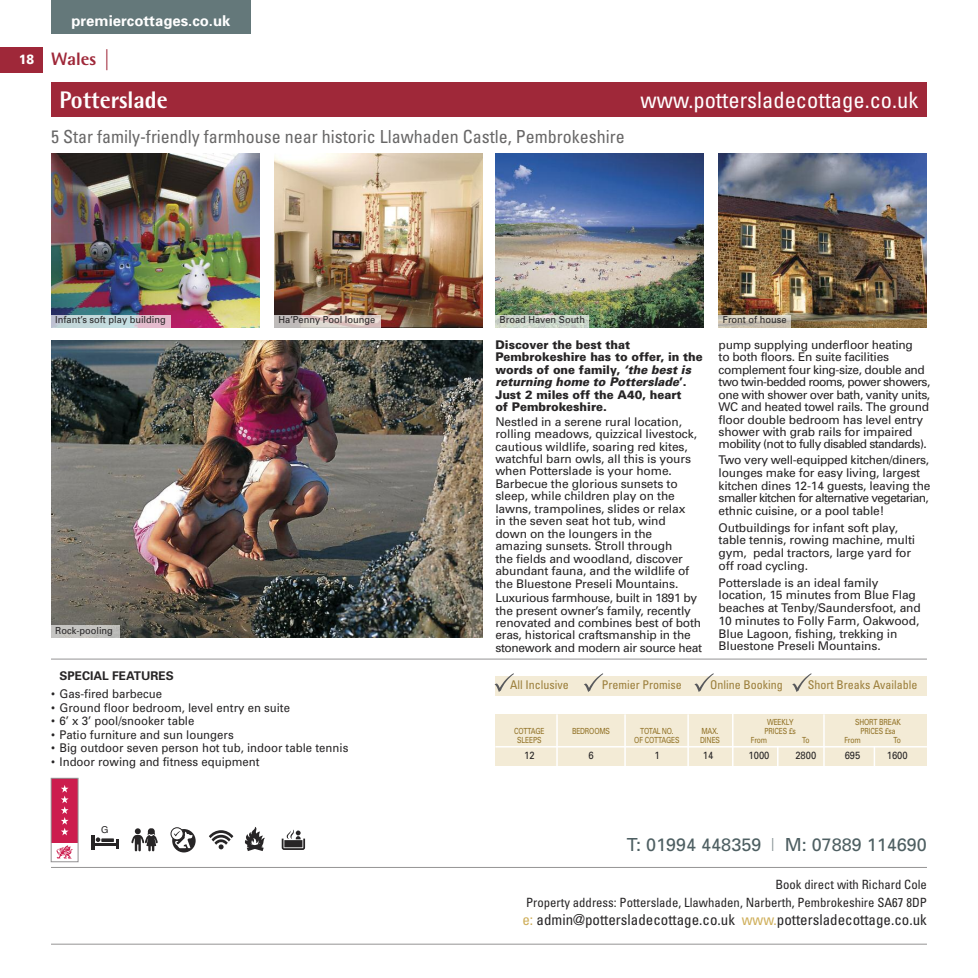
<style>
.page{position:relative;width:978px;height:978px;background:#fff}
.page>*{position:absolute;margin:0;border:0;box-sizing:border-box;transform-origin:0 0}
.t1{font:800 24px "Rotis Semi Sans";color:#fff;scale:.95 1}
.t2{font:condensed 22.5px "Univers";color:#fff}
.t3{font:condensed 18px "Univers";color:#686767}
.t4{font:18px "Univers";color:#4e5f62}
.t5{font:800 18px "Rotis Semi Sans";color:#9f2839}
.t6{font:condensed 15px "Univers";color:#272526}
.t7{font:700 14.85px "Univers";color:#fff}
.t8{font:condensed 12.75px/18px "Univers";color:#272526;text-align:right}
.t9{font:12px/12.5px "Univers";letter-spacing:-.01em;color:#272526}
.t10{font:12px "Univers";letter-spacing:-.01em;color:#272526;scale:.95 1}
.t11{font:900 12px/12.5px "Univers";color:#272526;scale:.95 1}
.t12{font:condensed 12px "Univers";color:#9b7e3a}
.t13{font:700 12px "Univers";color:#272526}
.t14{font:10.5px "Univers";color:#272526;scale:.9 1}
.t15{font:9.75px "Univers";color:#272526;scale:.95 1}
.t16{font:9.45px "Helvetica";color:#272526}
.t17{font:8.4px "Univers";letter-spacing:-.02em;color:#907024;scale:.8 1}
.s1{font-family:"Univers";font-weight:900;font-size:13.5px;color:#fff}
.s2{font-weight:300;font-size:23.4px}
.s3{font-style:italic}
.s4{font-weight:300;font-stretch:condensed;color:#838f91}
.s5{color:#cfaf5b}
</style>
<div class="page">
<div style="left:51px;top:0;width:200px;height:34px;background:#64787a"></div>
<div style="left:0;top:47px;width:43px;height:25px;background:#9f2839"></div>
<div style="left:51px;top:83px;width:876px;height:34px;background:#9f2839"></div>
<svg style="left:56px;top:845px;width:17px;height:14px"></svg>
<div style="left:51px;top:778px;width:27px;height:65px;background:#cc1d4e"></div>
<svg style="left:61px;top:785px;width:8px;height:50px"></svg>
<div style="left:51px;top:778px;width:27px;height:84px;border:1px solid #939293"></div>
<div style="left:495px;top:676px;width:432px;height:20px;background:#f3ebd6"></div>
<svg style="left:494px;top:673px;width:20px;height:19px"></svg>
<svg style="left:584px;top:673px;width:19px;height:19px"></svg>
<svg style="left:694px;top:673px;width:20px;height:19px"></svg>
<svg style="left:792px;top:673px;width:20px;height:19px"></svg>
<img style="left:51px;top:153px;width:208px;height:174px">
<div style="left:51px;top:315px;width:119px;height:12px;background:#fff;opacity:.7"></div>
<div style="left:495px;top:714px;width:432px;height:51px;background:#f3ebd6"></div>
<hr style="left:556px;top:714px;width:2px;height:127px;background:#fff">
<hr style="left:624px;top:714px;width:2px;height:127px;background:#fff">
<hr style="left:687px;top:714px;width:2px;height:127px;background:#fff">
<hr style="left:874px;top:746px;width:1px;height:95px;background:#fff">
<hr style="left:495px;top:746px;width:432px;height:1px;background:#fff">
<hr style="left:732px;top:712px;width:1px;height:129px;background:#fff">
<hr style="left:823px;top:714px;width:2px;height:127px;background:#fff">
<hr style="left:777px;top:746px;width:2px;height:95px;background:#fff">
<hr style="left:51px;top:867px;width:876px;height:1px;background:#999898">
<hr style="left:51px;top:659px;width:876px;height:1px;background:#c0bfc0">
<hr style="left:51px;top:944px;width:876px;height:1px;background:#b7b6b6">
<img style="left:51px;top:340px;width:432px;height:298px">
<div style="left:51px;top:625px;width:68px;height:13px;background:#c4c3c0"></div>
<img style="left:495px;top:153px;width:209px;height:174px">
<div style="left:495px;top:315px;width:94px;height:12px;background:#fff;opacity:.7"></div>
<img style="left:274px;top:153px;width:209px;height:174px">
<div style="left:274px;top:315px;width:107px;height:12px;background:#fff;opacity:.7"></div>
<img style="left:719px;top:153px;width:208px;height:174px">
<div style="left:719px;top:315px;width:72px;height:12px;background:#fff;opacity:.6"></div>
<hr style="left:91px;top:843px;width:25px;height:3px;background:#272526">
<hr style="left:91px;top:835px;width:4px;height:14px;background:#272526">
<svg style="left:116px;top:839px;width:2px;height:10px"></svg>
<svg style="left:96px;top:837px;width:4px;height:5px"></svg>
<svg style="left:101px;top:838px;width:13px;height:4px"></svg>
<svg style="left:131px;top:828px;width:27px;height:23px"></svg>
<div style="left:171px;top:827px;width:13px;height:13px;border:1px solid #272526;border-radius:50%"></div>
<svg style="left:172px;top:829px;width:24px;height:23px"></svg>
<svg style="left:209px;top:830px;width:24px;height:19px"></svg>
<svg style="left:245px;top:827px;width:20px;height:24px"></svg>
<svg style="left:282px;top:830px;width:23px;height:20px"></svg>
<p class="t7" style="left:71px;top:15px;width:161px">premiercottages.co.uk</p>
<h3 class="t5" style="left:19px;top:53px;width:92px"><span class="s1">18</span> Wales <span class="s2">|</span></h3>
<h1 class="t1" style="left:60px;top:91px;width:115px">Potterslade</h1>
<h2 class="t2" style="left:641px;top:91px;width:279px">www.pottersladecottage.co.uk</h2>
<h3 class="t3" style="left:51px;top:130px;width:575px">5 Star family-friendly farmhouse near historic Llawhaden Castle, Pembrokeshire</h3>
<p class="t15" style="left:55px;top:316px;width:118px">Infant’s soft play building</p>
<p class="t15" style="left:55px;top:627px;width:62px">Rock-pooling</p>
<p class="t15" style="left:279px;top:316px;width:103px">Ha’Penny Pool lounge</p>
<p class="t15" style="left:500px;top:316px;width:91px">Broad Haven South</p>
<p class="t15" style="left:723px;top:316px;width:69px">Front of house</p>
<p class="t11" style="left:495px;top:339px;width:220px">Discover the best that<br>Pembrokeshire has to offer, in the words of one family, <span class="s3">‘the best is returning home to Potterslade</span>’.<br>Just 2 miles off the A40, heart<br>of Pembrokeshire.</p>
<p class="t9" style="left:495px;top:416px;width:203px">Nestled in a serene rural location, rolling meadows, quizzical livestock, cautious wildlife, soaring red kites, watchful barn owls, all this is yours when Potterslade is your home.<br>Barbecue the glorious sunsets to sleep, while children play on the lawns, trampolines, slides or relax in the seven seat hot tub, wind down on the loungers in the amazing sunsets. Stroll through<br>the fields and woodland, discover abundant fauna, and the wildlife of the Bluestone Preseli Mountains.</p>
<p class="t9" style="left:495px;top:593px;width:208px">Luxurious farmhouse, built in 1891 by the present owner’s family, recently renovated and combines best of both eras, historical craftsmanship in the stonework and modern air source heat</p>
<p class="t9" style="left:719px;top:339px;width:213px">pump supplying underfloor heating<br>to both floors. En suite facilities complement four king-size, double and two twin-bedded rooms, power showers, one with shower over bath, vanity units, WC and heated towel rails. The ground floor double bedroom has level entry shower with grab rails for impaired mobility (not to fully disabled standards).</p>
<p class="t9" style="left:719px;top:455px;width:213px">Two very well-equipped kitchen/diners, lounges make for easy living, largest kitchen dines 12-14 guests, leaving the smaller kitchen for alternative vegetarian, ethnic cuisine, or a pool table!</p>
<p class="t9" style="left:719px;top:522px;width:198px">Outbuildings for infant soft play, table tennis, rowing machine, multi gym, pedal tractors, large yard for off road cycling.</p>
<p class="t9" style="left:719px;top:577px;width:204px">Potterslade is an ideal family location, 15 minutes from Blue Flag beaches at Tenby/Saundersfoot, and 10 minutes to Folly Farm, Oakwood, Blue Lagoon, fishing, trekking in Bluestone Preseli Mountains.</p>
<p class="t13" style="left:60px;top:672px;width:116px">SPECIAL FEATURES</p>
<p class="t10" style="left:51px;top:690px;width:118px">• Gas-fired barbecue</p>
<p class="t10" style="left:51px;top:703px;width:253px">• Ground floor bedroom, level entry en suite</p>
<p class="t10" style="left:51px;top:717px;width:152px">• 6’ x 3’ pool/snooker table</p>
<p class="t10" style="left:51px;top:730px;width:194px">• Patio furniture and sun loungers</p>
<p class="t10" style="left:51px;top:744px;width:314px">• Big outdoor seven person hot tub, indoor table tennis</p>
<p class="t10" style="left:51px;top:757px;width:221px">• Indoor rowing and fitness equipment</p>
<p class="t16" style="left:101px;top:822px;width:9px">G</p>
<p class="t12" style="left:510px;top:680px;width:60px">All Inclusive</p>
<p class="t12" style="left:602px;top:680px;width:81px">Premier Promise</p>
<p class="t12" style="left:710px;top:680px;width:74px">Online Booking</p>
<p class="t12" style="left:808px;top:680px;width:111px">Short Breaks Available</p>
<p class="t17" style="left:767px;top:719px;width:35px">WEEKLY</p>
<p class="t17" style="left:855px;top:719px;width:59px">SHORT BREAK</p>
<p class="t17" style="left:514px;top:728px;width:40px">COTTAGE</p>
<p class="t17" style="left:572px;top:728px;width:49px">BEDROOMS</p>
<p class="t17" style="left:640px;top:728px;width:43px">TOTAL NO.</p>
<p class="t17" style="left:701px;top:728px;width:23px">MAX.</p>
<p class="t17" style="left:765px;top:728px;width:41px">PRICES £s</p>
<p class="t17" style="left:861px;top:728px;width:45px">PRICES £sa</p>
<p class="t17" style="left:517px;top:737px;width:32px">SLEEPS</p>
<p class="t17" style="left:634px;top:737px;width:58px">OF COTTAGES</p>
<p class="t17" style="left:700px;top:737px;width:26px">DINES</p>
<p class="t17" style="left:751px;top:737px;width:22px">From</p>
<p class="t17" style="left:802px;top:737px;width:11px">To</p>
<p class="t17" style="left:844px;top:737px;width:22px">From</p>
<p class="t17" style="left:894px;top:737px;width:11px">To</p>
<p class="t14" style="left:524px;top:752px;width:13px">12</p>
<p class="t14" style="left:588px;top:752px;width:7px">6</p>
<p class="t14" style="left:654px;top:752px;width:7px">1</p>
<p class="t14" style="left:703px;top:752px;width:13px">14</p>
<p class="t14" style="left:749px;top:752px;width:25px">1000</p>
<p class="t14" style="left:795px;top:752px;width:25px">2800</p>
<p class="t14" style="left:845px;top:752px;width:19px">695</p>
<p class="t14" style="left:887px;top:752px;width:25px">1600</p>
<h3 class="t4" style="left:627px;top:838px;width:302px">T: 01994 448359 <span class="s4">|</span> M: 07889 114690</h3>
<p class="t8" style="left:526px;top:877px;width:402px">Book direct with Richard Cole<br>Property address: Potterslade, Llawhaden, Narberth, Pembrokeshire SA67 8DP</p>
<p class="t6" style="left:522px;top:915px;width:406px"><span class="s5">e:</span> admin@pottersladecottage.co.uk <span class="s5">www.</span>pottersladecottage.co.uk</p>
</div>
